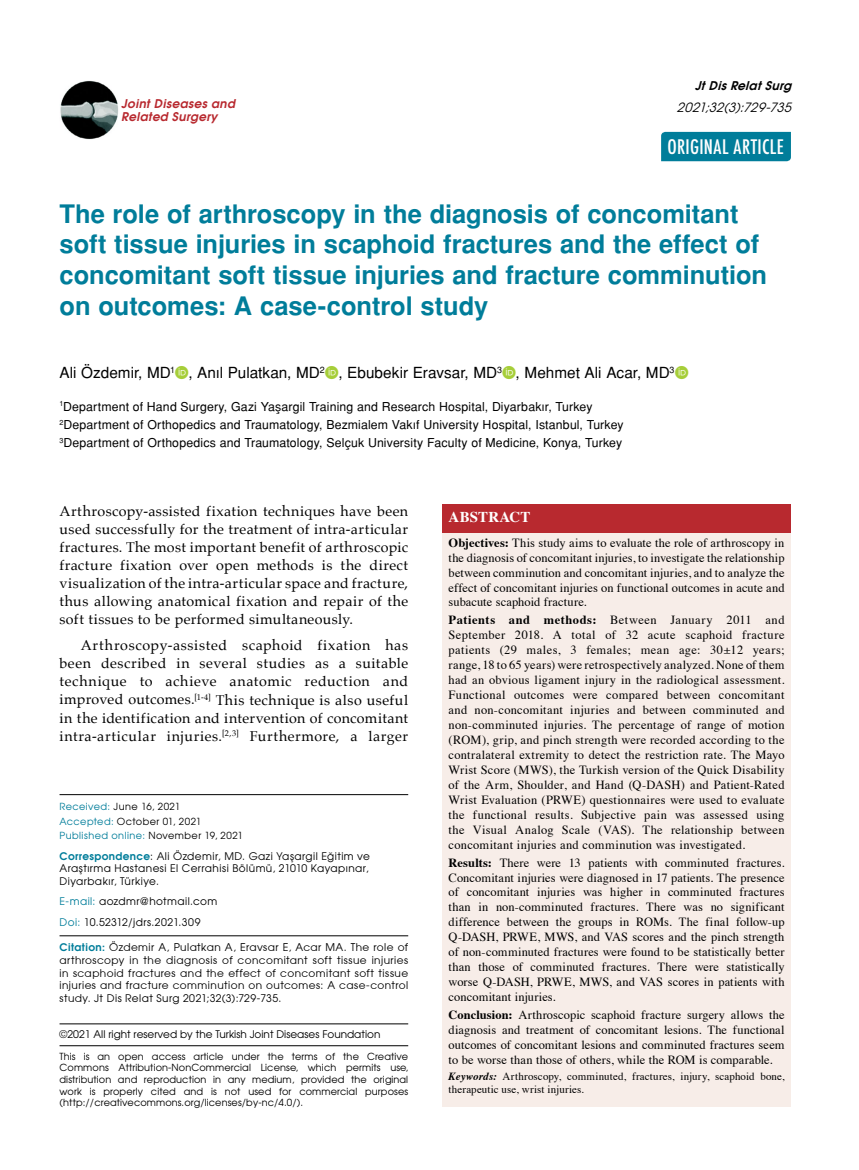
<style>
.page{position:relative;width:859px;height:1170px;background:#fff}
.page>*{position:absolute;margin:0;border:0;box-sizing:border-box;transform-origin:0 0}
.t1{font:700 25.5px/30.6px "Helvetica Tr";letter-spacing:-.005em;color:#007d9a}
.t2{font:500 condensed 19.5px "Futura";letter-spacing:.02em;color:#fff}
.t3{font:15.3px "Helvetica Normal Tr";color:#000}
.t4{font:700 15px "Times";letter-spacing:.01em;color:#fff}
.t5{font:14.25px/18px "Palatino";letter-spacing:.03em;color:#000;text-align:justify}
.t6{font:italic 12.75px "Avant Garde Tr";color:#000}
.t7{font:12.45px/15px "Times";letter-spacing:.01em;color:#000;text-align:justify}
.t8{font:12.3px/18.3px "Helvetica Normal Tr";letter-spacing:.01em;color:#000}
.t9{font:12px/13.5px "Avant Garde Bold Italic Tr";letter-spacing:.03em;color:#b8292f}
.t10{font:italic 12px "Avant Garde Bold Tr";color:#000}
.t11{font:10.95px/13.2px "Times";letter-spacing:.01em;color:#000}
.t12{font:10.5px/12.6px "Avant Garde";letter-spacing:.04em;color:#000;text-align:justify}
.t13{font:10.5px/12.3px "Avant Garde Tr";letter-spacing:.04em;color:#000}
.t14{font:10.5px "Avant Garde Tr";color:#000}
.t15{font:9.75px/11.7px "Avant Garde Tr";letter-spacing:.015em;color:#000;text-align:justify}
.t16{font:9.75px/14.4px "Avant Garde Tr";letter-spacing:.04em;color:#000}
.s1{color:#007d9a}
.s2{font-family:"Avant Garde Bold Tr";color:#007d9a}
.s3{font-family:"Avant Garde"}
.s4{font-weight:700}
.s5{font-weight:700;font-style:italic}
</style>
<div class="page">
<div style="left:661px;top:132px;width:130px;height:29px;background:#007d9a"></div>
<img style="left:60px;top:81px;width:59px;height:58px">
<hr style="left:60px;top:935px;width:348px;height:1px;background:#000">
<hr style="left:60px;top:794px;width:348px;height:1px;background:#000">
<div style="left:442px;top:531px;width:349px;height:575px;background:#f7ede8"></div>
<div style="left:442px;top:504px;width:349px;height:28px;background:#b8292f"></div>
<hr style="left:60px;top:1045px;width:348px;height:1px;background:#000">
<hr style="left:60px;top:1023px;width:348px;height:1px;background:#000">
<p class="t9" style="left:121px;top:96px;width:115px">Joint Diseases and<br>Related Surgery</p>
<p class="t10" style="left:695px;top:77px;width:102px">JtDisRelatSurg</p>
<p class="t6" style="left:677px;top:99px;width:120px">2021;32(3):729-735</p>
<h2 class="t2" style="left:667px;top:135px;width:118px">ORIGINAL ARTICLE</h2>
<h1 class="t1" style="left:60px;top:198px;width:709px">The role of arthroscopy in the diagnosis of concomitant soft tissue injuries in scaphoid fractures and the effect of concomitant soft tissue injuries and fracture comminution on outcomes: A case-control study</h1>
<p class="t3" style="left:60px;top:363px;width:616px">Ali Özdemir, MD<sup>1</sup> , Anıl Pulatkan, MD<sup>2</sup> , Ebubekir Eravsar, MD<sup>3</sup> , Mehmet Ali Acar, MD<sup>3</sup></p>
<p class="t8" style="left:60px;top:397px;width:566px"><sup>1</sup>Department of Hand Surgery, Gazi Yaşargil Training and Research Hospital, Diyarbakır, Turkey<br><sup>2</sup>Department of Orthopedics and Traumatology, Bezmialem Vakıf University Hospital, Istanbul, Turkey<br><sup>3</sup>Department of Orthopedics and Traumatology, Selçuk University Faculty of Medicine, Konya, Turkey</p>
<p class="t5" style="left:60px;top:502px;width:350px">Arthroscopy-assisted fixation techniques have been used successfully for the treatment of intra-articular fractures. The most important benefit of arthroscopic fracture fixation over open methods is the direct visualization of the intra-articular space and fracture, thus allowing anatomical fixation and repair of the soft tissues to be performed simultaneously.</p>
<p class="t5" style="left:60px;top:636px;width:350px;text-indent:21px">Arthroscopy-assisted scaphoid fixation has been described in several studies as a suitable technique to achieve anatomic reduction and improved outcomes.<sup>[1-4]</sup> This technique is also useful in the identification and intervention of concomitant intra-articular injuries.<sup>[2,3]</sup> Furthermore, a larger</p>
<p class="t16" style="left:60px;top:799px;width:185px"><span class="s1">Received:</span> June 16, 2021<br><span class="s1">Accepted:</span> October 01, 2021<br><span class="s1">Published online:</span> November 19, 2021</p>
<p class="t13" style="left:60px;top:849px;width:312px"><span class="s2">Correspondence</span>: Ali Özdemir, MD. Gazi Yaşargil Eğitim ve<br>Araştırma Hastanesi El Cerrahisi Bölümü, 21010 Kayapınar,<br>Diyarbakır, Türkiye.</p>
<p class="t13" style="left:60px;top:890px;width:159px;line-height:20.9px"><span class="s1">E-mail:</span> aozdmr@hotmail.com<br><span class="s1">Doi:</span> 10.52312/jdrs.2021.309</p>
<p class="t12" style="left:60px;top:941px;width:350px"><span class="s2">Citation:</span> Özdemir A, Pulatkan A, Eravsar E, Acar MA. The role of arthroscopy in the diagnosis of concomitant soft tissue injuries in scaphoid fractures and the effect of concomitant soft tissue injuries and fracture comminution on outcomes: A case-control</p>
<p class="t13" style="left:60px;top:991px;width:223px"><span class="s3">study</span>. Jt Dis Relat Surg 2021;32(3):729-735.</p>
<p class="t14" style="left:60px;top:1027px;width:322px">©2021 All right reserved by the Turkish Joint Diseases Foundation</p>
<p class="t15" style="left:60px;top:1049px;width:350px">This is an open access article under the terms of the Creative Commons Attribution-NonCommercial License, which permits use, distribution and reproduction in any medium, provided the original work is properly cited and is not used for commercial purposes (http://creativecommons.org/licenses/by-nc/4.0/).</p>
<p class="t4" style="left:449px;top:502px;width:83px">ABSTRACT</p>
<p class="t7" style="left:449px;top:534px;width:337px"><span class="s4">Objectives:</span> This study aims to evaluate the role of arthroscopy in the diagnosis of concomitant injuries, to investigate the relationship between comminution and concomitant injuries, and to analyze the effect of concomitant injuries on functional outcomes in acute and subacute scaphoid fracture.</p>
<p class="t7" style="left:449px;top:611px;width:337px"><span class="s4">Patients and methods:</span> Between January 2011 and September 2018. A total of 32 acute scaphoid fracture patients (29 males, 3 females; mean age: 30±12 years; range, 18 to 65 years) were retrospectively analyzed. None of them had an obvious ligament injury in the radiological assessment.<br>Functional outcomes were compared between concomitant and non-concomitant injuries and between comminuted and non-comminuted injuries. The percentage of range of motion (ROM), grip, and pinch strength were recorded according to the contralateral extremity to detect the restriction rate. The Mayo Wrist Score (MWS), the Turkish version of the Quick Disability of the Arm, Shoulder, and Hand (Q-DASH) and Patient-Rated Wrist Evaluation (PRWE) questionnaires were used to evaluate the functional results. Subjective pain was assessed using the Visual Analog Scale (VAS). The relationship between concomitant injuries and comminution was investigated.</p>
<p class="t7" style="left:449px;top:853px;width:337px"><span class="s4">Results:</span> There were 13 patients with comminuted fractures.<br>Concomitant injuries were diagnosed in 17 patients. The presence of concomitant injuries was higher in comminuted fractures than in non-comminuted fractures. There was no significant difference between the groups in ROMs. The final follow-up Q-DASH, PRWE, MWS, and VAS scores and the pinch strength of non-comminuted fractures were found to be statistically better than those of comminuted fractures. There were statistically worse Q-DASH, PRWE, MWS, and VAS scores in patients with concomitant injuries.</p>
<p class="t7" style="left:449px;top:1006px;width:337px"><span class="s4">Conclusion:</span> Arthroscopic scaphoid fracture surgery allows the diagnosis and treatment of concomitant lesions. The functional outcomes of concomitant lesions and comminuted fractures seem to be worse than those of others, while the ROM is comparable.</p>
<p class="t11" style="left:449px;top:1068px;width:337px"><span class="s5">Keywords:</span> Arthroscopy, comminuted, fractures, injury, scaphoid bone, therapeutic use, wrist injuries.</p>
</div>
